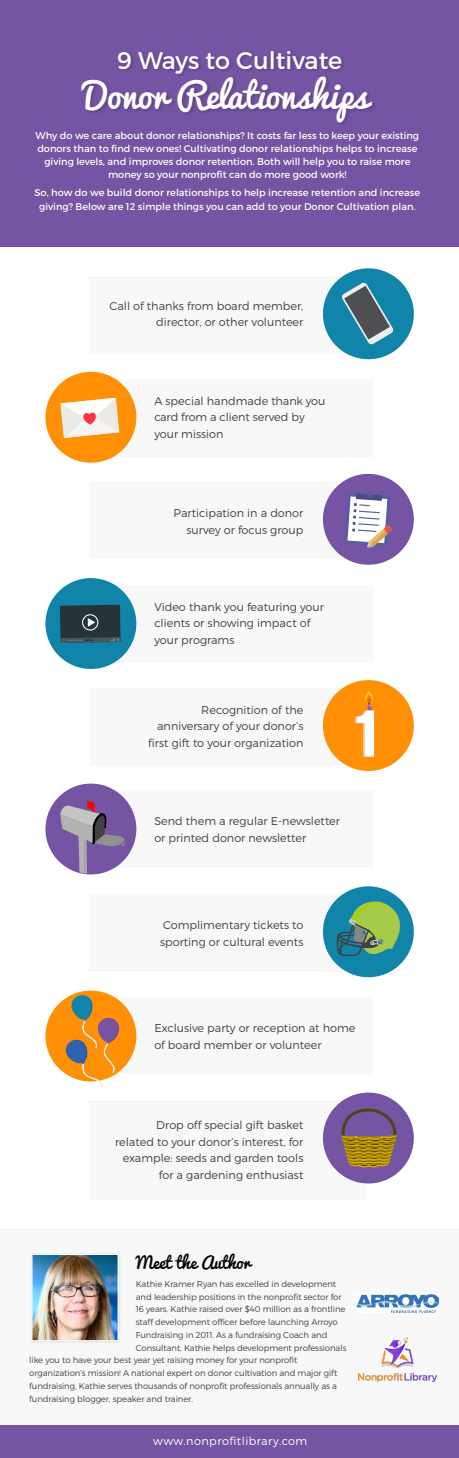
<style>
.page{position:relative;width:459px;height:1458px;background:#fff}
.page>*{position:absolute;margin:0;border:0;box-sizing:border-box;transform-origin:0 0}
.t1{font:34.65px "Pacifico";color:#fff}
.t2{font:24px "Montserrat";letter-spacing:-.005em;color:#fff}
.t3{font:16.5px "Pacifico";color:#000}
.t4{font:300 11.25px/16.5px "Montserrat";color:#404040}
.t5{font:300 11.25px "Montserrat";letter-spacing:.04em;color:#fff}
.t6{font:9.75px/13.1px "Montserrat";color:#fff;text-align:center}
.t7{font:300 8.48px "Montserrat";letter-spacing:-.01em;color:#404040}
</style>
<div class="page">
<div style="left:91px;top:998px;width:283px;height:77px;background:#f8f8f8"></div>
<div style="left:45px;top:991px;width:91px;height:91px;background:#ff8f05;border-radius:50%"></div>
<svg style="left:64px;top:994px;width:55px;height:93px"></svg>
<div style="left:0;top:1228px;width:459px;height:197px;background:#f8f8f8"></div>
<div style="left:0;top:0;width:459px;height:247px;background:#7454a3"></div>
<div style="left:80px;top:49px;width:297px;height:77px;background:#000;opacity:.2"></div>
<div style="left:30px;top:1252px;width:91px;height:91px;background:#e9e9e9"></div>
<img style="left:33px;top:1256px;width:84px;height:83px">
<div style="left:31px;top:1254px;width:88px;height:87px;border:1px solid #fff"></div>
<img style="left:359px;top:1337px;width:77px;height:44px">
<div style="left:0;top:1425px;width:459px;height:33px;background:#7454a3"></div>
<div style="left:89px;top:276px;width:278px;height:78px;background:#f8f8f8"></div>
<div style="left:323px;top:268px;width:91px;height:91px;background:#1184a9;border-radius:50%"></div>
<svg style="left:342px;top:282px;width:52px;height:63px"></svg>
<div style="left:91px;top:379px;width:283px;height:77px;background:#f8f8f8"></div>
<div style="left:45px;top:372px;width:91px;height:91px;background:#ff8f05;border-radius:50%"></div>
<div style="left:89px;top:482px;width:278px;height:77px;background:#f8f8f8"></div>
<div style="left:323px;top:474px;width:91px;height:91px;background:#7454a3;border-radius:50%"></div>
<svg style="left:345px;top:491px;width:48px;height:58px"></svg>
<div style="left:91px;top:585px;width:283px;height:78px;background:#f8f8f8"></div>
<div style="left:45px;top:578px;width:91px;height:91px;background:#1184a9;border-radius:50%"></div>
<div style="left:89px;top:688px;width:278px;height:77px;background:#f8f8f8"></div>
<div style="left:323px;top:680px;width:91px;height:91px;background:#ff8f05;border-radius:50%"></div>
<div style="left:89px;top:894px;width:278px;height:78px;background:#f8f8f8"></div>
<div style="left:323px;top:886px;width:91px;height:91px;background:#1184a9;border-radius:50%"></div>
<svg style="left:60px;top:398px;width:59px;height:40px;background:#f5d9bf"></svg>
<svg style="left:355px;top:690px;width:19px;height:67px"></svg>
<svg style="left:60px;top:605px;width:61px;height:38px;background:#314148"></svg>
<svg style="left:337px;top:901px;width:63px;height:55px"></svg>
<div style="left:91px;top:791px;width:283px;height:77px;background:#f8f8f8"></div>
<div style="left:45px;top:784px;width:91px;height:91px;background:#7454a3;border-radius:50%"></div>
<div style="left:89px;top:1101px;width:278px;height:99px;background:#f8f8f8"></div>
<div style="left:323px;top:1093px;width:91px;height:90px;background:#7454a3;border-radius:50%"></div>
<svg style="left:341px;top:1108px;width:56px;height:60px"></svg>
<svg style="left:60px;top:801px;width:72px;height:73px"></svg>
<img style="left:356px;top:1295px;width:83px;height:18px">
<h2 class="t2" style="left:117px;top:46px;width:227px">9 Ways to Cultivate</h2>
<h1 class="t1" style="left:83px;top:65px;width:286px">Donor Relationships</h1>
<p class="t6" style="left:36px;top:129px;width:385px">Why do we care about donor relationships? It costs far less to keep your existing donors than to find new ones! Cultivating donor relationships helps to increase giving levels, and improves donor retention. Both will help you to raise more money so your nonprofit can do more good work!</p>
<p class="t6" style="left:35px;top:186px;width:387px">So, how do we build donor relationships to help increase retention and increase giving? Below are 12 simple things you can add to your Donor Cultivation plan.</p>
<p class="t4" style="left:110px;top:297px;width:195px;text-align:right">Call of thanks from board member, director, or other volunteer</p>
<p class="t4" style="left:154px;top:392px;width:173px">A special handmade thank you card from a client served by your mission</p>
<p class="t4" style="left:173px;top:505px;width:131px;text-align:right">Participation in a donor survey or focus group</p>
<p class="t4" style="left:154px;top:598px;width:171px">Video thank you featuring your clients or showing impact of your programs</p>
<p class="t4" style="left:148px;top:702px;width:157px;text-align:right">Recognition of the anniversary of your donor’s first gift to your organization</p>
<p class="t4" style="left:154px;top:813px;width:187px">Send them a regular E-newsletter or printed donor newsletter</p>
<p class="t4" style="left:160px;top:917px;width:145px">Complimentary tickets to sporting or cultural events</p>
<p class="t4" style="left:154px;top:1020px;width:203px">Exclusive party or reception at home of board member or volunteer</p>
<p class="t4" style="left:115px;top:1117px;width:190px;text-align:right">Drop off special gift basket related to your donor’s interest, for example: seeds and garden tools for a gardening enthusiast</p>
<h3 class="t3" style="left:136px;top:1248px;width:116px">Meet the Author</h3>
<p class="t7" style="left:136px;top:1279px;width:202px">Kathie Kramer Ryan has excelled in development</p>
<p class="t7" style="left:136px;top:1292px;width:207px">and leadership positions in the nonprofit sector for</p>
<p class="t7" style="left:136px;top:1304px;width:211px">16 years. Kathie raised over $40 million as a frontline</p>
<p class="t7" style="left:136px;top:1317px;width:204px">staff development officer before launching Arroyo</p>
<p class="t7" style="left:136px;top:1330px;width:193px">Fundraising in 2011. As a fundraising Coach and</p>
<p class="t7" style="left:136px;top:1343px;width:212px">Consultant, Kathie helps development professionals</p>
<p class="t7" style="left:29px;top:1355px;width:270px">like you to have your best year yet raising money for your nonprofit</p>
<p class="t7" style="left:29px;top:1368px;width:310px">organization’s mission! A national expert on donor cultivation and major gift</p>
<p class="t7" style="left:29px;top:1381px;width:309px">fundraising, Kathie serves thousands of nonprofit professionals annually as a</p>
<p class="t7" style="left:29px;top:1394px;width:165px">fundraising blogger, speaker and trainer.</p>
<p class="t5" style="left:153px;top:1434px;width:156px">www.nonprofitlibrary.com</p>
</div>
